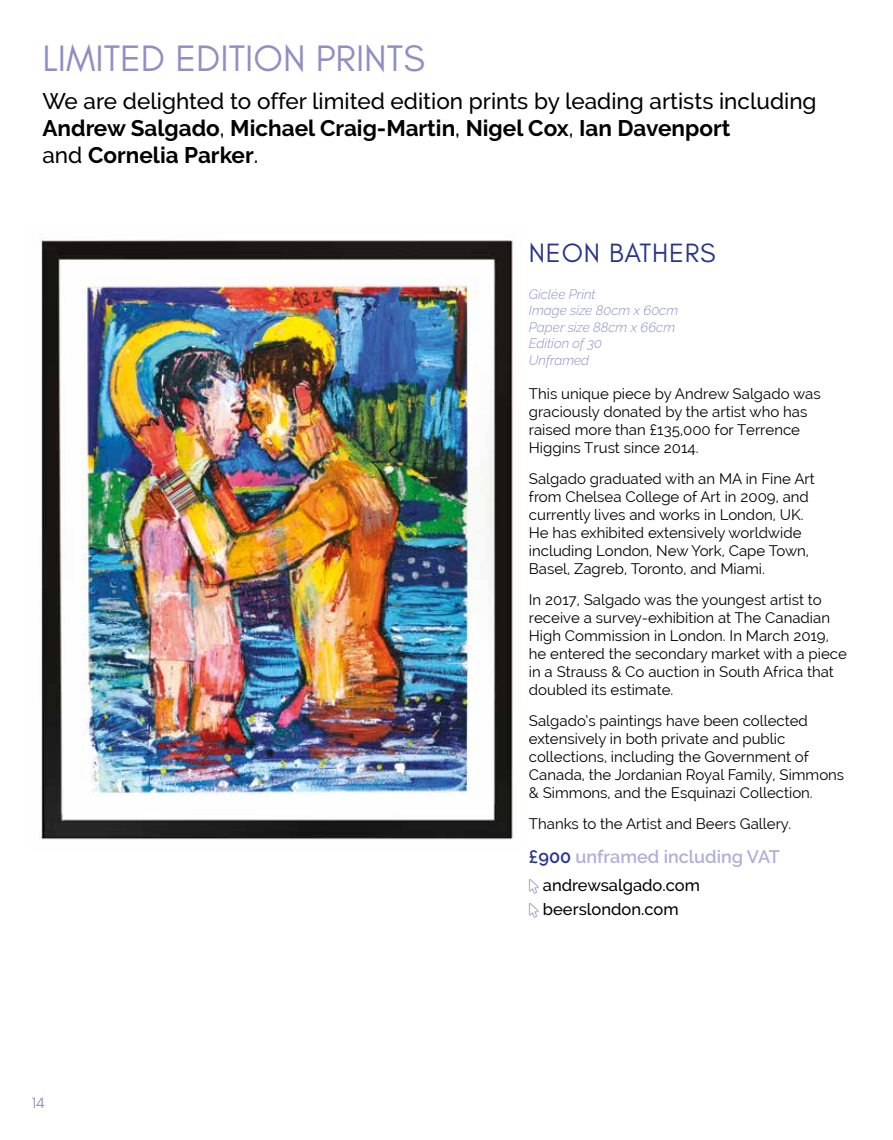
<style>
.page{position:relative;width:893px;height:1140px;background:#fff}
.page>*{position:absolute;margin:0;border:0;box-sizing:border-box;transform-origin:0 0}
.t1{font:37.5px "Glacial Indifference";color:#908ec4}
.t2{font:27px "Glacial Indifference";letter-spacing:.03em;color:#28348b}
.t3{font:500 22.5px/27px "Raleway";color:#000}
.t4{font:600 18px "Raleway";color:#b1aed8}
.t5{font:500 16.5px/24px "Raleway";color:#000}
.t6{font:15px/18px "Raleway";color:#000}
.t7{font:15px "Glacial Indifference";color:#908ec4}
.t8{font:italic 300 13.5px/16.5px "Raleway";color:#908ec4}
.s1{font-weight:700}
.s2{color:#28348b}
</style>
<div class="page">
<img style="left:40px;top:234px;width:473px;height:606px">
<svg style="left:529px;top:879px;width:10px;height:15px"></svg>
<svg style="left:529px;top:903px;width:10px;height:15px"></svg>
<h1 class="t1" style="left:43px;top:37px;width:384px">LIMITED EDITION PRINTS</h1>
<h3 class="t3" style="left:43px;top:88px;width:776px">We are delighted to offer limited edition prints by leading artists including<br><span class="s1">Andrew Salgado</span>, <span class="s1">Michael Craig-Martin</span>, <span class="s1">Nigel Cox</span>, <span class="s1">Ian Davenport<br></span>and <span class="s1">Cornelia Parker</span>.</h3>
<p class="t7" style="left:32px;top:1095px;width:15px">14</p>
<h2 class="t2" style="left:529px;top:237px;width:188px">NEON BATHERS</h2>
<p class="t8" style="left:529px;top:286px;width:151px">Giclée Print<br>Image size 80cm x 60cm<br>Paper size 88cm x 66cm<br>Edition of 30<br>Unframed</p>
<p class="t6" style="left:529px;top:385px;width:293px">This unique piece by Andrew Salgado was graciously donated by the artist who has raised more than £135,000 for Terrence Higgins Trust since 2014.</p>
<p class="t6" style="left:529px;top:470px;width:287px">Salgado graduated with an MA in Fine Art from Chelsea College of Art in 2009, and currently lives and works in London, UK.<br>He has exhibited extensively worldwide including London, New York, Cape Town, Basel, Zagreb, Toronto, and Miami.</p>
<p class="t6" style="left:529px;top:590px;width:319px">In 2017, Salgado was the youngest artist to receive a survey-exhibition at The Canadian High Commission in London. In March 2019, he entered the secondary market with a piece in a Strauss &amp; Co auction in South Africa that doubled its estimate.</p>
<p class="t6" style="left:529px;top:711px;width:317px">Salgado’s paintings have been collected extensively in both private and public collections, including the Government of Canada, the Jordanian Royal Family, Simmons &amp; Simmons, and the Esquinazi Collection.</p>
<p class="t6" style="left:529px;top:814px;width:264px">Thanks to the Artist and Beers Gallery.</p>
<p class="t4" style="left:529px;top:846px;width:253px"><span class="s2">£900</span> unframed including VAT</p>
<p class="t5" style="left:543px;top:873px;width:159px">andrewsalgado.com beerslondon.com</p>
</div>
